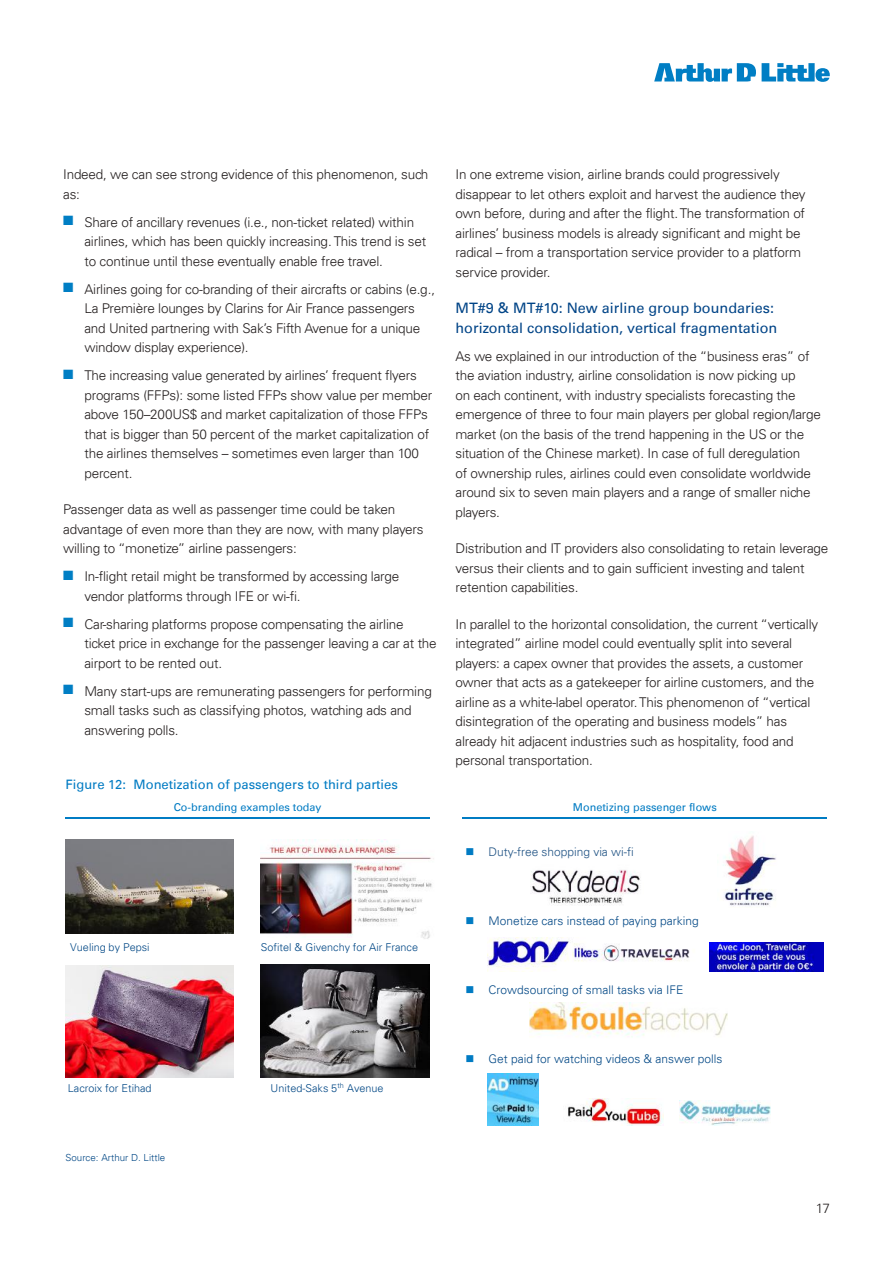
<style>
.page{position:relative;width:893px;height:1263px;background:#fff}
.page>*{position:absolute;margin:0;border:0;box-sizing:border-box;transform-origin:0 0}
.t1{font:14.4px/19.5px "Univers LT";color:#004487}
.t2{font:300 13.5px/19.5px "Univers LT";letter-spacing:-.015em;color:#241f1f}
.t3{font:13.05px "Univers 55";color:#007bc3}
.t4{font:300 12px "Univers LT45";color:#004785}
.t5{font:300 12px "Univers LT45";color:#205384}
.t6{font:300 10.8px "Univers LT45";color:#004785}
.t7{font:10.8px "Univers 55";color:#007bc3}
.t8{font:300 9.75px "Univers LT45";color:#004785}
.s1{color:#007ec4}
.s2{color:#007bc3}
</style>
<div class="page">
<svg style="left:654px;top:63px;width:176px;height:19px"></svg>
<img style="left:531px;top:870px;width:110px;height:35px">
<img style="left:723px;top:835px;width:53px;height:71px">
<hr style="left:463px;top:817px;width:364px;height:1px;background:#007cc3">
<img style="left:487px;top:938px;width:203px;height:33px">
<img style="left:529px;top:1002px;width:199px;height:35px">
<img style="left:679px;top:1100px;width:91px;height:25px">
<img style="left:568px;top:1098px;width:95px;height:27px">
<img style="left:487px;top:1074px;width:52px;height:51px">
<img style="left:709px;top:942px;width:114px;height:29px">
<img style="left:66px;top:839px;width:168px;height:95px">
<img style="left:261px;top:839px;width:173px;height:100px">
<img style="left:66px;top:965px;width:168px;height:112px">
<img style="left:261px;top:964px;width:169px;height:113px">
<hr style="left:65px;top:817px;width:365px;height:1px;background:#007cc4">
<p class="t2" style="left:63px;top:165px;width:367px">Indeed, we can see strong evidence of this phenomenon, such as:</p>
<p class="t2" style="left:84px;top:212px;width:343px;text-indent:-21px"><span class="s1">■</span> Share of ancillary revenues (i.e., non-ticket related) within airlines, which has been quickly increasing. This trend is set to continue until these eventually enable free travel.</p>
<p class="t2" style="left:84px;top:279px;width:352px;text-indent:-21px"><span class="s1">■</span> Airlines going for co-branding of their aircrafts or cabins (e.g., La Première lounges by Clarins for Air France passengers and United partnering with Sak’s Fifth Avenue for a unique window display experience).</p>
<p class="t2" style="left:84px;top:366px;width:349px;text-indent:-21px"><span class="s1">■</span> The increasing value generated by airlines’ frequent flyers programs (FFPs): some listed FFPs show value per member above 150–200US$ and market capitalization of those FFPs that is bigger than 50 percent of the market capitalization of the airlines themselves – sometimes even larger than 100 percent.</p>
<p class="t2" style="left:63px;top:500px;width:362px">Passenger data as well as passenger time could be taken advantage of even more than they are now, with many players willing to “monetize” airline passengers:</p>
<p class="t2" style="left:84px;top:567px;width:316px;text-indent:-21px"><span class="s1">■</span> In-flight retail might be transformed by accessing large vendor platforms through IFE or wi-fi.</p>
<p class="t2" style="left:84px;top:614px;width:354px;text-indent:-21px"><span class="s1">■</span> Car-sharing platforms propose compensating the airline ticket price in exchange for the passenger leaving a car at the airport to be rented out.</p>
<p class="t2" style="left:84px;top:681px;width:349px;text-indent:-21px"><span class="s1">■</span> Many start-ups are remunerating passengers for performing small tasks such as classifying photos, watching ads and answering polls.</p>
<p class="t3" style="left:66px;top:777px;width:334px">Figure 12: Monetization of passengers to third parties</p>
<p class="t7" style="left:174px;top:800px;width:149px">Co-branding examples today</p>
<p class="t2" style="left:455px;top:165px;width:351px">In one extreme vision, airline brands could progressively disappear to let others exploit and harvest the audience they own before, during and after the flight. The transformation of airlines’ business models is already significant and might be radical – from a transportation service provider to a platform service provider.</p>
<p class="t1" style="left:455px;top:298px;width:323px">MT#9 &amp; MT#10: New airline group boundaries: horizontal consolidation, vertical fragmentation</p>
<p class="t2" style="left:455px;top:346px;width:367px">As we explained in our introduction of the “business eras” of the aviation industry, airline consolidation is now picking up<br>on each continent, with industry specialists forecasting the emergence of three to four main players per global region/large market (on the basis of the trend happening in the US or the situation of the Chinese market). In case of full deregulation<br>of ownership rules, airlines could even consolidate worldwide around six to seven main players and a range of smaller niche players.</p>
<p class="t2" style="left:455px;top:539px;width:374px">Distribution and IT providers also consolidating to retain leverage versus their clients and to gain sufficient investing and talent retention capabilities.</p>
<p class="t2" style="left:455px;top:614px;width:364px">In parallel to the horizontal consolidation, the current “vertically integrated” airline model could eventually split into several players: a capex owner that provides the assets, a customer owner that acts as a gatekeeper for airline customers, and the airline as a white-label operator. This phenomenon of “vertical disintegration of the operating and business models” has already hit adjacent industries such as hospitality, food and personal transportation.</p>
<p class="t7" style="left:573px;top:800px;width:145px">Monetizing passenger flows</p>
<p class="t5" style="left:466px;top:844px;width:170px"><span class="s2">■</span> Duty-free shopping via wi-fi</p>
<p class="t6" style="left:70px;top:940px;width:81px">Vueling by Pepsi</p>
<p class="t6" style="left:261px;top:940px;width:159px">Sofitel &amp; Givenchy for Air France</p>
<p class="t6" style="left:68px;top:1081px;width:85px">Lacroix for Etihad</p>
<p class="t6" style="left:271px;top:1081px;width:114px">United-Saks 5<sup>th</sup> Avenue</p>
<p class="t4" style="left:466px;top:913px;width:235px"><span class="s2">■</span> Monetize cars instead of paying parking</p>
<p class="t4" style="left:466px;top:982px;width:219px"><span class="s2">■</span> Crowdsourcing of small tasks via IFE</p>
<p class="t4" style="left:466px;top:1051px;width:258px"><span class="s2">■</span> Get paid for watching videos &amp; answer polls</p>
<p class="t8" style="left:66px;top:1152px;width:101px">Source: Arthur D. Little</p>
<p class="t2" style="left:816px;top:1198px;width:15px">17</p>
</div>
